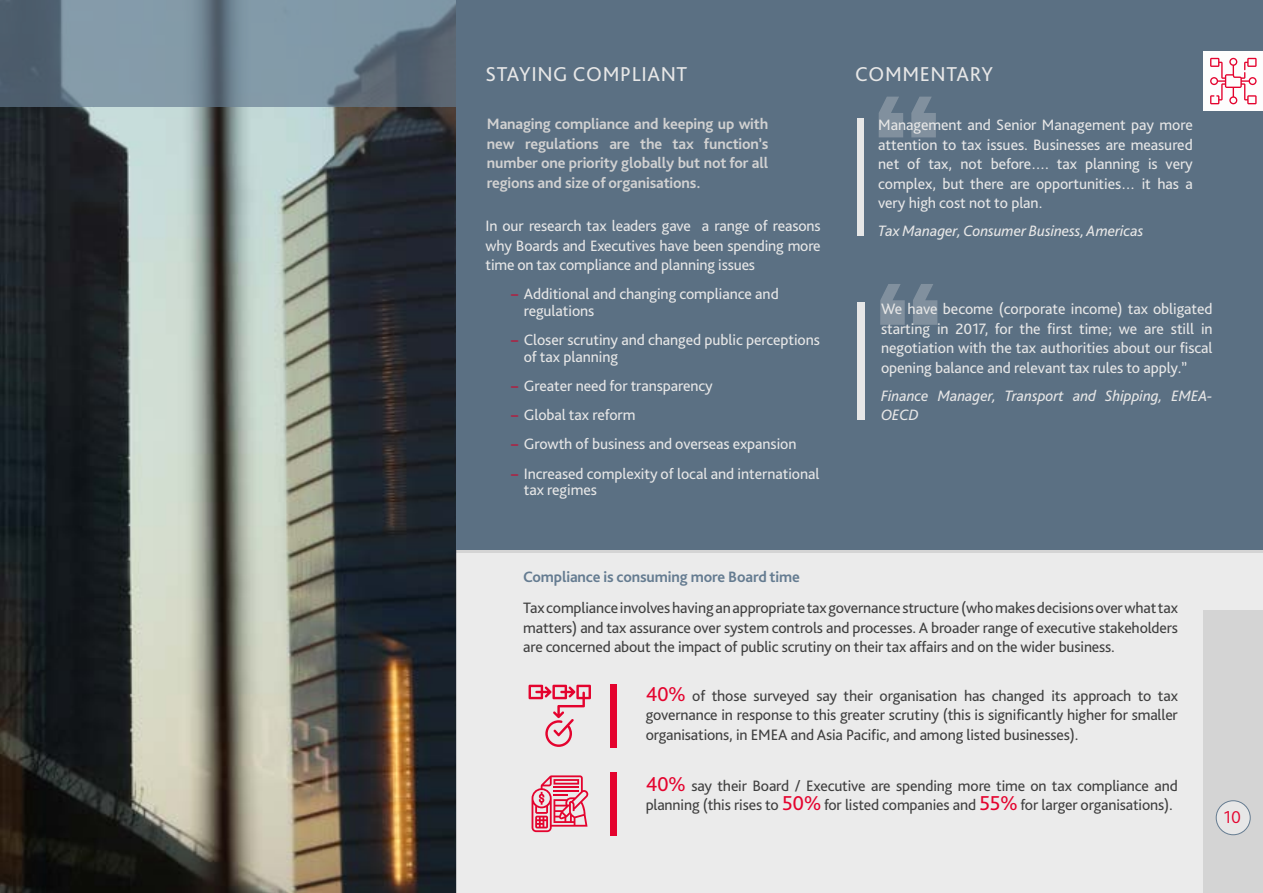
<style>
.page{position:relative;width:1263px;height:893px;background:#fff}
.page>*{position:absolute;margin:0;border:0;box-sizing:border-box;transform-origin:0 0}
.t1{font:21px "Bliss Pro";letter-spacing:.03em;color:#fff}
.t2{font:300 18px "Bliss Pro";color:#e4032e}
.t3{font:15.75px/19.5px "Bliss Pro";letter-spacing:-.005em;color:#fff;text-align:justify}
.t4{font:15.75px/19.5px "Bliss Pro";letter-spacing:-.01em;color:#404040;text-align:justify}
.t5{font:700 15.75px/19.5px "Bliss Pro";letter-spacing:-.01em;color:#e7e7e7;text-align:justify}
.t6{font:italic 15.75px/19.5px "Bliss Pro";letter-spacing:-.005em;color:#fff}
.t7{font:700 15.75px "Bliss Pro";letter-spacing:-.01em;color:#657c91}
.s1{color:#e4032e}
.s2{color:#657c91}
.s3{font-size:21px;color:#e4032e}
</style>
<div class="page">
<img style="left:0;top:106px;width:456px;height:787px">
<div style="left:456px;top:549px;width:807px;height:344px;background:#e7e7e7"></div>
<svg style="left:0;top:0;width:456px;height:106px;background:#708493"></svg>
<div style="left:611px;top:772px;width:6px;height:64px;background:#e4032e"></div>
<div style="left:611px;top:684px;width:6px;height:64px;background:#e4032e"></div>
<svg style="left:528px;top:685px;width:63px;height:62px"></svg>
<svg style="left:531px;top:775px;width:57px;height:57px"></svg>
<div style="left:456px;top:0;width:807px;height:553px;background:#5b7083"></div>
<div style="left:1203px;top:51px;width:60px;height:60px;background:#fff"></div>
<svg style="left:1210px;top:58px;width:46px;height:46px"></svg>
<div style="left:1203px;top:610px;width:60px;height:283px;background:#d4d4d4"></div>
<div style="left:1216px;top:801px;width:34px;height:34px;background:#e7e7e7;border-radius:50%"></div>
<div style="left:1216px;top:800px;width:34px;height:35px;border:1px solid #657c91;border-radius:50%"></div>
<h1 class="t1" style="left:485px;top:61px;width:203px">STAYING COMPLIANT</h1>
<p class="t5" style="left:487px;top:114px;width:283px">Managing compliance and keeping up with new regulations are the tax function’s number one priority globally but not for all regions and size of organisations.</p>
<p class="t3" style="left:485px;top:216px;width:337px">In our research tax leaders gave a range of reasons why Boards and Executives have been spending more time on tax compliance and planning issues</p>
<p class="t3" style="left:524px;top:285px;width:257px;line-height:16.5px;text-indent:-13px"><span class="s1">–</span> Additional and changing compliance and regulations</p>
<p class="t3" style="left:524px;top:331px;width:298px;line-height:16.5px;text-indent:-13px"><span class="s1">–</span> Closer scrutiny and changed public perceptions of tax planning</p>
<p class="t3" style="left:511px;top:375px;width:203px"><span class="s1">–</span> Greater need for transparency</p>
<p class="t3" style="left:511px;top:405px;width:126px"><span class="s1">–</span> Global tax reform</p>
<p class="t3" style="left:511px;top:434px;width:287px"><span class="s1">–</span> Growth of business and overseas expansion</p>
<p class="t3" style="left:524px;top:465px;width:297px;line-height:16.5px;text-indent:-13px"><span class="s1">–</span> Increased complexity of local and international tax regimes</p>
<h1 class="t1" style="left:855px;top:61px;width:139px">COMMENTARY</h1>
<p class="t3" style="left:878px;top:115px;width:316px;text-indent:-15px"><span class="s2">•</span> Management and Senior Management pay more attention to tax issues. Businesses are measured net of tax, not before…. tax planning is very complex, but there are opportunities… it has a very high cost not to plan.</p>
<p class="t6" style="left:863px;top:221px;width:282px"><span class="s2">•</span> Tax Manager, Consumer Business, Americas</p>
<p class="t3" style="left:881px;top:299px;width:333px;text-indent:-15px"><span class="s2">•</span> We have become (corporate income) tax obligated starting in 2017, for the first time; we are still in negotiation with the tax authorities about our fiscal opening balance and relevant tax rules to apply.”</p>
<p class="t6" style="left:881px;top:385px;width:333px;text-indent:-15px"><span class="s2">•</span> Finance Manager, Transport and Shipping, EMEA-<br>OECD</p>
<p class="t7" style="left:523px;top:567px;width:278px">Compliance is consuming more Board time</p>
<p class="t4" style="left:523px;top:598px;width:656px">Tax compliance involves having an appropriate tax governance structure (who makes decisions over what tax matters) and tax assurance over system controls and processes. A broader range of executive stakeholders are concerned about the impact of public scrutiny on their tax affairs and on the wider business.</p>
<p class="t4" style="left:646px;top:685px;width:534px"><span class="s3">40%</span> of those surveyed say their organisation has changed its approach to tax governance in response to this greater scrutiny (this is significantly higher for smaller organisations, in EMEA and Asia Pacific, and among listed businesses).</p>
<p class="t4" style="left:646px;top:775px;width:534px"><span class="s3">40%</span> say their Board / Executive are spending more time on tax compliance and planning (this rises to <span class="s3">50%</span> for listed companies and <span class="s3">55%</span> for larger organisations).</p>
<p class="t2" style="left:1224px;top:806px;width:19px">10</p>
</div>
